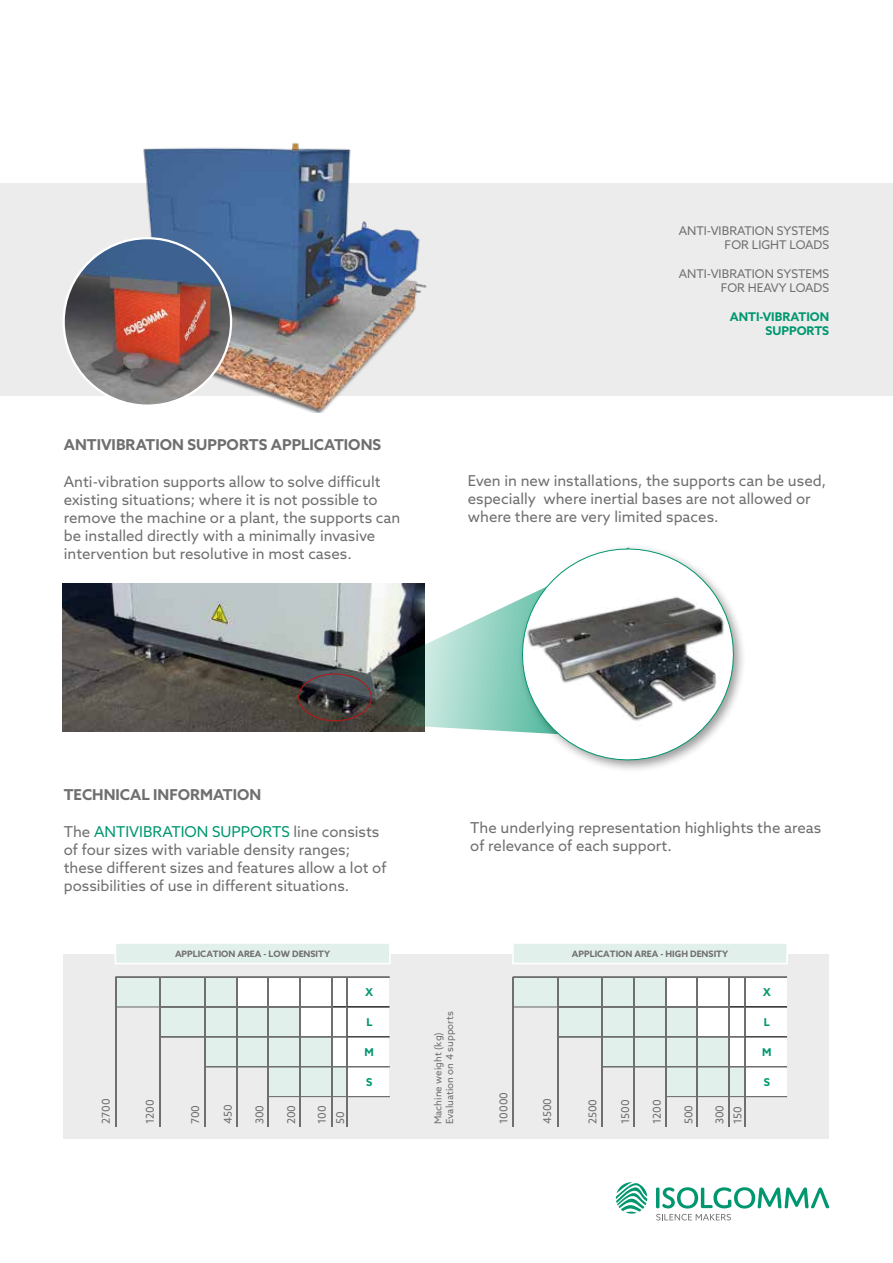
<style>
.page{position:relative;width:893px;height:1263px;background:#fff}
.page>*{position:absolute;margin:0;border:0;box-sizing:border-box;transform-origin:0 0}
.t1{font:15px/18px "Azo Sans";color:#706f6f}
.t2{font:700 15px "Azo Sans";color:#706f6f}
.t3{font:12px/14.4px "Azo Sans";color:#706f6f;text-align:right}
.t4{font:700 12px/14.4px "Azo Sans";color:#009770;text-align:right}
.t5{font:10.8px/18.1px "Azo Sans";color:#706f6f}
.t6{font:700 10.8px "Azo Sans";color:#009770}
.t7{font:9.75px/11.7px "Azo Sans";color:#706f6f}
.t8{font:700 8.85px "Azo Sans";color:#706f6f}
.s1{color:#009770}
</style>
<div class="page">
<div style="left:0;top:183px;width:893px;height:212px;background:#ececec"></div>
<img style="left:84px;top:143px;width:356px;height:269px">
<img style="left:64px;top:238px;width:167px;height:168px;border-radius:84px">
<img style="left:63px;top:583px;width:275px;height:149px">
<svg style="left:338px;top:583px;width:170px;height:149px"></svg>
<svg style="left:508px;top:547px;width:235px;height:223px"></svg>
<img style="left:299px;top:674px;width:72px;height:47px">
<div style="left:298px;top:674px;width:73px;height:47px;border:1px solid #bc1413;border-radius:50%"></div>
<svg style="left:656px;top:1187px;width:173px;height:21px"></svg>
<svg style="left:656px;top:1214px;width:75px;height:6px"></svg>
<svg style="left:616px;top:1182px;width:31px;height:31px"></svg>
<div style="left:64px;top:954px;width:765px;height:185px;background:#ececec"></div>
<div style="left:116px;top:977px;width:121px;height:30px;background:#e1f0eb"></div>
<div style="left:237px;top:977px;width:152px;height:30px;background:#fff"></div>
<div style="left:160px;top:1007px;width:140px;height:30px;background:#e1f0eb"></div>
<div style="left:300px;top:1007px;width:89px;height:30px;background:#fff"></div>
<div style="left:205px;top:1037px;width:127px;height:30px;background:#e1f0eb"></div>
<div style="left:332px;top:1037px;width:57px;height:30px;background:#fff"></div>
<div style="left:268px;top:1067px;width:79px;height:15px;background:#e1f0eb"></div>
<div style="left:268px;top:1081px;width:79px;height:15px;background:#e1f0eb"></div>
<div style="left:347px;top:1063px;width:42px;height:33px;background:#fff"></div>
<hr style="left:161px;top:1007px;width:43px;height:1px;background:#000">
<hr style="left:205px;top:1007px;width:31px;height:1px;background:#706f6f">
<hr style="left:237px;top:1007px;width:31px;height:1px;background:#706f6f">
<hr style="left:269px;top:1007px;width:30px;height:1px;background:#706f6f">
<hr style="left:300px;top:1007px;width:31px;height:1px;background:#706f6f">
<svg style="left:332px;top:1007px;width:15px;height:1px"></svg>
<hr style="left:161px;top:1037px;width:43px;height:1px;background:#706f6f">
<hr style="left:205px;top:1037px;width:31px;height:1px;background:#706f6f">
<hr style="left:237px;top:1037px;width:31px;height:1px;background:#706f6f">
<hr style="left:269px;top:1037px;width:30px;height:1px;background:#706f6f">
<hr style="left:300px;top:1037px;width:31px;height:1px;background:#706f6f">
<svg style="left:332px;top:1037px;width:15px;height:1px"></svg>
<hr style="left:205px;top:1067px;width:31px;height:1px;background:#706f6f">
<hr style="left:237px;top:1067px;width:31px;height:1px;background:#706f6f">
<hr style="left:269px;top:1067px;width:30px;height:1px;background:#706f6f">
<hr style="left:300px;top:1067px;width:31px;height:1px;background:#706f6f">
<svg style="left:332px;top:1067px;width:15px;height:1px"></svg>
<hr style="left:115px;top:977px;width:1px;height:149px;background:#706f6f">
<hr style="left:160px;top:977px;width:1px;height:149px;background:#706f6f">
<hr style="left:204px;top:977px;width:1px;height:149px;background:#706f6f">
<hr style="left:236px;top:977px;width:1px;height:149px;background:#706f6f">
<hr style="left:268px;top:977px;width:1px;height:149px;background:#706f6f">
<hr style="left:299px;top:977px;width:1px;height:149px;background:#706f6f">
<hr style="left:331px;top:977px;width:1px;height:149px;background:#706f6f">
<hr style="left:347px;top:977px;width:1px;height:149px;background:#706f6f">
<hr style="left:348px;top:1007px;width:41px;height:1px;background:#000">
<hr style="left:348px;top:1037px;width:41px;height:1px;background:#000">
<hr style="left:348px;top:1067px;width:41px;height:1px;background:#706f6f">
<hr style="left:116px;top:1006px;width:273px;height:1px;background:#706f6f">
<hr style="left:160px;top:1036px;width:229px;height:1px;background:#706f6f">
<hr style="left:205px;top:1066px;width:184px;height:1px;background:#706f6f">
<hr style="left:268px;top:1096px;width:121px;height:1px;background:#706f6f">
<hr style="left:116px;top:976px;width:273px;height:2px;background:#706f6f">
<div style="left:513px;top:977px;width:153px;height:30px;background:#e1f0eb"></div>
<div style="left:666px;top:977px;width:120px;height:30px;background:#fff"></div>
<div style="left:558px;top:1007px;width:139px;height:30px;background:#e1f0eb"></div>
<div style="left:697px;top:1007px;width:89px;height:30px;background:#fff"></div>
<div style="left:602px;top:1037px;width:127px;height:30px;background:#e1f0eb"></div>
<div style="left:729px;top:1037px;width:57px;height:30px;background:#fff"></div>
<div style="left:666px;top:1067px;width:79px;height:15px;background:#e1f0eb"></div>
<div style="left:666px;top:1081px;width:79px;height:15px;background:#e1f0eb"></div>
<div style="left:745px;top:1063px;width:41px;height:33px;background:#fff"></div>
<hr style="left:558px;top:1007px;width:44px;height:1px;background:#000">
<hr style="left:603px;top:1007px;width:30px;height:1px;background:#706f6f">
<hr style="left:635px;top:1007px;width:30px;height:1px;background:#706f6f">
<hr style="left:666px;top:1007px;width:31px;height:1px;background:#706f6f">
<hr style="left:698px;top:1007px;width:30px;height:1px;background:#706f6f">
<svg style="left:730px;top:1007px;width:14px;height:1px"></svg>
<hr style="left:558px;top:1037px;width:44px;height:1px;background:#706f6f">
<hr style="left:603px;top:1037px;width:30px;height:1px;background:#706f6f">
<hr style="left:635px;top:1037px;width:30px;height:1px;background:#706f6f">
<hr style="left:666px;top:1037px;width:31px;height:1px;background:#706f6f">
<hr style="left:698px;top:1037px;width:30px;height:1px;background:#706f6f">
<svg style="left:730px;top:1037px;width:14px;height:1px"></svg>
<hr style="left:603px;top:1067px;width:30px;height:1px;background:#706f6f">
<hr style="left:635px;top:1067px;width:30px;height:1px;background:#706f6f">
<hr style="left:666px;top:1067px;width:31px;height:1px;background:#706f6f">
<hr style="left:698px;top:1067px;width:30px;height:1px;background:#706f6f">
<svg style="left:730px;top:1067px;width:14px;height:1px"></svg>
<hr style="left:513px;top:977px;width:1px;height:149px;background:#706f6f">
<hr style="left:557px;top:977px;width:1px;height:149px;background:#706f6f">
<hr style="left:602px;top:977px;width:1px;height:149px;background:#706f6f">
<hr style="left:633px;top:977px;width:2px;height:149px;background:#706f6f">
<hr style="left:665px;top:977px;width:1px;height:149px;background:#706f6f">
<hr style="left:697px;top:977px;width:1px;height:149px;background:#706f6f">
<hr style="left:728px;top:977px;width:2px;height:149px;background:#706f6f">
<hr style="left:744px;top:977px;width:1px;height:149px;background:#706f6f">
<hr style="left:745px;top:1007px;width:41px;height:1px;background:#000">
<hr style="left:745px;top:1037px;width:41px;height:1px;background:#000">
<hr style="left:745px;top:1067px;width:41px;height:1px;background:#706f6f">
<hr style="left:514px;top:1006px;width:272px;height:1px;background:#706f6f">
<hr style="left:558px;top:1036px;width:228px;height:1px;background:#706f6f">
<hr style="left:602px;top:1066px;width:184px;height:1px;background:#706f6f">
<hr style="left:666px;top:1096px;width:120px;height:1px;background:#706f6f">
<hr style="left:513px;top:976px;width:273px;height:2px;background:#706f6f">
<div style="left:115px;top:943px;width:275px;height:20px;background:#e1f0eb"></div>
<div style="left:115px;top:942px;width:276px;height:22px;border:2px solid #fff"></div>
<div style="left:513px;top:943px;width:274px;height:20px;background:#e1f0eb"></div>
<div style="left:512px;top:942px;width:276px;height:22px;border:2px solid #fff"></div>
<p class="t3" style="left:679px;top:223px;width:152px">ANTI-VIBRATION SYSTEMS<br>FOR LIGHT LOADS</p>
<p class="t3" style="left:679px;top:266px;width:152px">ANTI-VIBRATION SYSTEMS<br>FOR HEAVY LOADS</p>
<p class="t4" style="left:730px;top:309px;width:101px">ANTI-VIBRATION<br>SUPPORTS</p>
<p class="t2" style="left:64px;top:434px;width:319px">ANTIVIBRATION SUPPORTS APPLICATIONS</p>
<p class="t1" style="left:64px;top:472px;width:338px">Anti-vibration supports allow to solve difficult existing situations; where it is not possible to remove the machine or a plant, the supports can be installed directly with a minimally invasive intervention but resolutive in most cases.</p>
<p class="t1" style="left:468px;top:471px;width:360px">Even in new installations, the supports can be used, especially where inertial bases are not allowed or where there are very limited spaces.</p>
<p class="t2" style="left:64px;top:784px;width:199px">TECHNICAL INFORMATION</p>
<p class="t1" style="left:64px;top:823px;width:324px">The <span class="s1">ANTIVIBRATION SUPPORTS</span> line consists of four sizes with variable density ranges; these different sizes and features allow a lot of possibilities of use in different situations.</p>
<p class="t1" style="left:470px;top:819px;width:352px">The underlying representation highlights the areas of relevance of each support.</p>
<p class="t8" style="left:175px;top:948px;width:157px">APPLICATION AREA - LOW DENSITY</p>
<p class="t8" style="left:572px;top:948px;width:158px">APPLICATION AREA - HIGH DENSITY</p>
<p class="t6" style="left:366px;top:985px;width:9px">X</p>
<p class="t6" style="left:763px;top:985px;width:9px">X</p>
<p class="t5" style="left:97px;top:1124px;width:27px;rotate:-90deg">2700</p>
<p class="t5" style="left:219px;top:1124px;width:21px;rotate:-90deg">450</p>
<p class="t5" style="left:250px;top:1124px;width:21px;rotate:-90deg">300</p>
<p class="t5" style="left:282px;top:1124px;width:21px;rotate:-90deg">200</p>
<p class="t5" style="left:313px;top:1124px;width:20px;rotate:-90deg">100<br>50</p>
<p class="t5" style="left:141px;top:1124px;width:26px;rotate:-90deg">1200</p>
<p class="t5" style="left:186px;top:1124px;width:21px;rotate:-90deg">700</p>
<p class="t6" style="left:366px;top:1015px;width:8px">L</p>
<p class="t6" style="left:365px;top:1045px;width:11px">M</p>
<p class="t6" style="left:366px;top:1074px;width:8px">S</p>
<p class="t7" style="left:432px;top:1124px;width:114px;rotate:-90deg">Machine weight (kg)<br>Evaluation on 4 supports</p>
<p class="t5" style="left:494px;top:1124px;width:34px;rotate:-90deg">10000</p>
<p class="t5" style="left:616px;top:1124px;width:26px;rotate:-90deg">1500</p>
<p class="t5" style="left:648px;top:1124px;width:26px;rotate:-90deg">1200</p>
<p class="t5" style="left:679px;top:1124px;width:21px;rotate:-90deg">500</p>
<p class="t5" style="left:710px;top:1124px;width:21px;rotate:-90deg">300<br>150</p>
<p class="t5" style="left:538px;top:1124px;width:28px;rotate:-90deg">4500</p>
<p class="t5" style="left:584px;top:1124px;width:27px;rotate:-90deg">2500</p>
<p class="t6" style="left:764px;top:1015px;width:8px">L</p>
<p class="t6" style="left:762px;top:1045px;width:11px">M</p>
<p class="t6" style="left:764px;top:1074px;width:8px">S</p>
</div>
